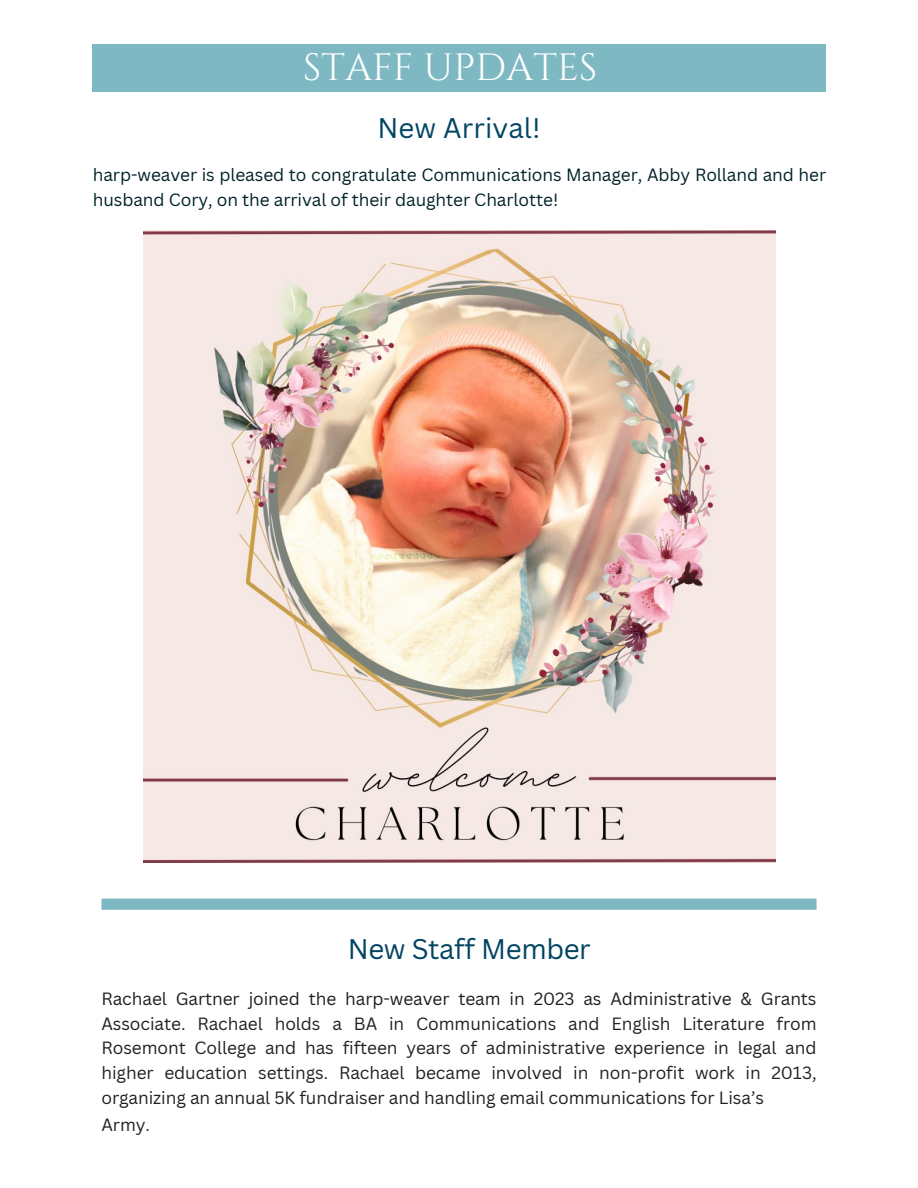
<style>
.page{position:relative;width:918px;height:1188px;background:#fff}
.page>*{position:absolute;margin:0;border:0;box-sizing:border-box;transform-origin:0 0}
.t1{font:37.95px "Cinzel";letter-spacing:.005em;color:#fff}
.t2{font:27.6px "Canva Sans";letter-spacing:-.01em;color:#024562}
.t3{font:17.25px/24.8px "Canva Sans";letter-spacing:-.005em;color:#212121;text-align:justify}
.t4{font:17.25px/24.8px "Canva Sans";letter-spacing:-.005em;color:#012227}
.s1{color:#1f1f1f}
</style>
<div class="page">
<div style="left:93px;top:44px;width:733px;height:48px;background:#7eb9c3"></div>
<img style="left:143px;top:230px;width:632px;height:633px">
<div style="left:101px;top:899px;width:716px;height:11px;background:#7eb9c3"></div>
<p class="t1" style="left:303px;top:43px;width:296px">STAFF UPDATES</p>
<h2 class="t2" style="left:377px;top:108px;width:165px">New Arrival!</h2>
<h1 class="t4" style="left:93px;top:162px;width:735px">harp-weaver is pleased to congratulate Communications Manager, Abby Rolland and her husband Cory, on the arrival of their daughter Charlotte!</h1>
<h2 class="t2" style="left:348px;top:929px;width:245px">New Staff Member</h2>
<p class="t3" style="left:101px;top:986px;width:717px"><span class="s1">Rachael Gartner joined the harp-weaver team in 2023 as Administrative &amp; Grants Associate.</span> Rachael holds a BA in Communications and English Literature from Rosemont College and has fifteen years of administrative experience in legal and higher education settings. Rachael became involved in non-profit work in 2013, organizing an annual 5K fundraiser and handling email communications for Lisa’s</p>
<p class="t3" style="left:101px;top:1112px;width:50px">Army.</p>
</div>
